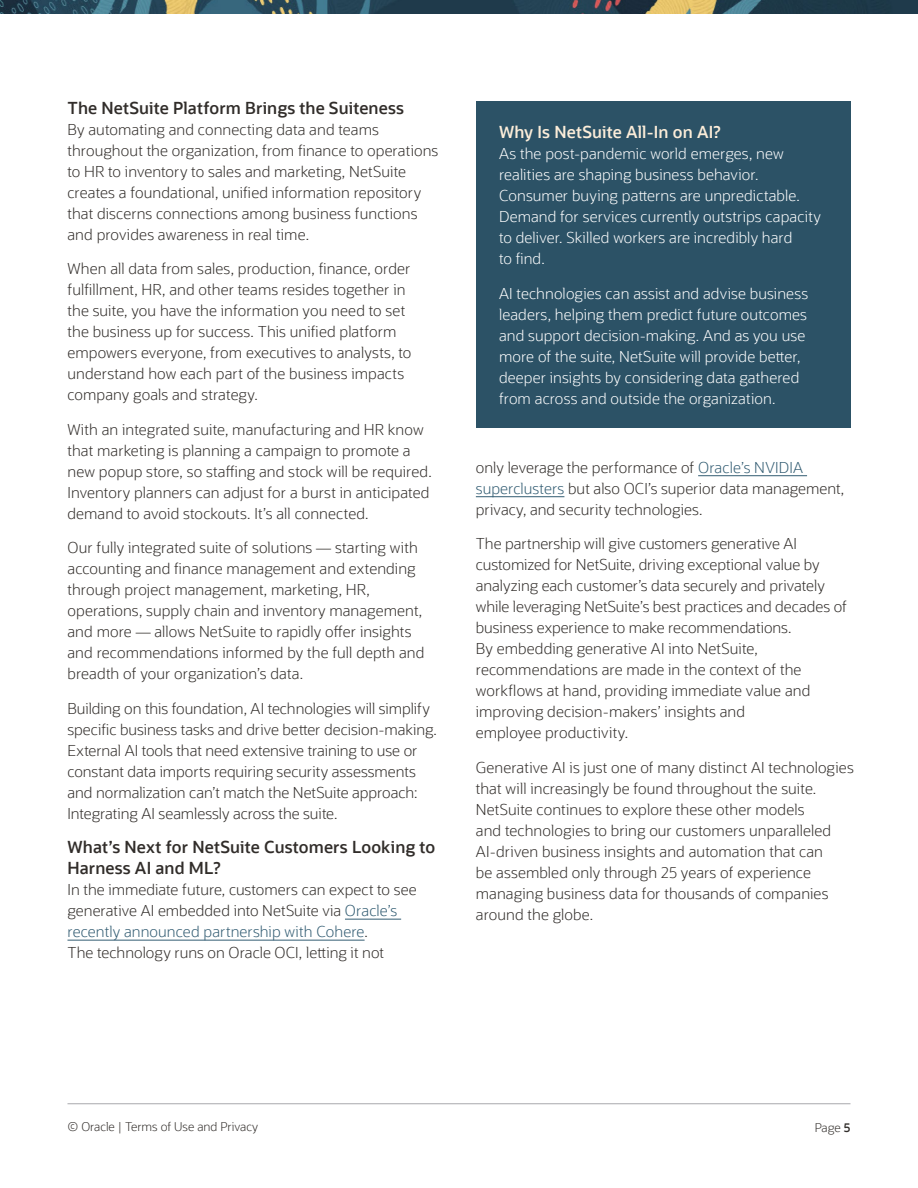
<style>
.page{position:relative;width:918px;height:1188px;background:#fff}
.page>*{position:absolute;margin:0;border:0;box-sizing:border-box;transform-origin:0 0}
.H2_Main_Body_Header{font:600 16.5px/21px "Oracle Sans";letter-spacing:.01em;color:#312d2a}
.Main_Body_2016{font:600 16.5px "Oracle Sans";letter-spacing:.005em;color:#312d2a}
.H2_Main_Body_Header-2{font:600 16.5px "Oracle Sans";letter-spacing:.01em;color:#fcedd9}
.Main_Body_2016-2{font:300 15px/21px "Oracle Sans";letter-spacing:.005em;color:#312d2a}
.H2_Main_Body_Header-3{font:300 15px/21px "Oracle Sans";letter-spacing:.005em;color:#312d2a}
.H2_Main_Body_Header-4{font:300 15px/21px "Oracle Sans";letter-spacing:.005em;color:#fff}
.t1{font:300 12px "Oracle Sans";color:#312d2a}
.s1{color:#325c72}
.s2{font-weight:600}
</style>
<div class="page">
<img style="left:1px;top:0;width:916px;height:13px">
<hr style="left:345px;top:919px;width:56px;height:1px;background:#325c72">
<hr style="left:68px;top:940px;width:297px;height:1px;background:#325c72">
<div style="left:476px;top:101px;width:374px;height:327px;background:#2c5266"></div>
<hr style="left:698px;top:475px;width:109px;height:1px;background:#325c72">
<hr style="left:476px;top:496px;width:88px;height:1px;background:#325c72">
<hr style="left:68px;top:1104px;width:782px;height:1px;background:#a8a9ad">
<p class="Main_Body_2016" style="left:68px;top:97px;width:338px">The NetSuite Platform Brings the Suiteness</p>
<p class="Main_Body_2016-2" style="left:68px;top:119px;width:372px">By automating and connecting data and teams throughout the organization, from finance to operations to HR to inventory to sales and marketing, NetSuite creates a foundational, unified information repository that discerns connections among business functions and provides awareness in real time.</p>
<p class="Main_Body_2016-2" style="left:68px;top:258px;width:345px">When all data from sales, production, finance, order fulfillment, HR, and other teams resides together in the suite, you have the information you need to set the business up for success. This unified platform empowers everyone, from executives to analysts, to understand how each part of the business impacts company goals and strategy.</p>
<p class="Main_Body_2016-2" style="left:68px;top:419px;width:366px">With an integrated suite, manufacturing and HR know that marketing is planning a campaign to promote a new popup store, so staffing and stock will be required.<br>Inventory planners can adjust for a burst in anticipated demand to avoid stockouts. It’s all connected.</p>
<p class="Main_Body_2016-2" style="left:68px;top:537px;width:359px">Our fully integrated suite of solutions — starting with accounting and finance management and extending through project management, marketing, HR, operations, supply chain and inventory management, and more — allows NetSuite to rapidly offer insights and recommendations informed by the full depth and breadth of your organization’s data.</p>
<p class="Main_Body_2016-2" style="left:68px;top:698px;width:371px">Building on this foundation, AI technologies will simplify specific business tasks and drive better decision-making.<br>External AI tools that need extensive training to use or constant data imports requiring security assessments and normalization can’t match the NetSuite approach:<br>Integrating AI seamlessly across the suite.</p>
<p class="H2_Main_Body_Header" style="left:68px;top:837px;width:369px">What’s Next for NetSuite Customers Looking to<br>Harness AI and ML?</p>
<p class="Main_Body_2016-2" style="left:68px;top:879px;width:351px">In the immediate future, customers can expect to see generative AI embedded into NetSuite via <span class="s1">Oracle’s recently announced partnership with Cohere</span>.<br>The technology runs on Oracle OCI, letting it not</p>
<p class="H2_Main_Body_Header-2" style="left:499px;top:122px;width:224px">Why Is NetSuite All-In on AI?</p>
<p class="H2_Main_Body_Header-4" style="left:499px;top:143px;width:323px">As the post-pandemic world emerges, new realities are shaping business behavior.<br>Consumer buying patterns are unpredictable.<br>Demand for services currently outstrips capacity to deliver. Skilled workers are incredibly hard<br>to find.</p>
<p class="H2_Main_Body_Header-4" style="left:499px;top:283px;width:311px">AI technologies can assist and advise business leaders, helping them predict future outcomes and support decision-making. And as you use more of the suite, NetSuite will provide better, deeper insights by considering data gathered from across and outside the organization.</p>
<p class="Main_Body_2016-2" style="left:476px;top:457px;width:370px">only leverage the performance of <span class="s1">Oracle’s NVIDIA superclusters</span> but also OCI’s superior data management, privacy, and security technologies.</p>
<p class="H2_Main_Body_Header-3" style="left:476px;top:533px;width:373px">The partnership will give customers generative AI customized for NetSuite, driving exceptional value by analyzing each customer’s data securely and privately while leveraging NetSuite’s best practices and decades of business experience to make recommendations.<br>By embedding generative AI into NetSuite, recommendations are made in the context of the workflows at hand, providing immediate value and improving decision-makers’ insights and<br>employee productivity.</p>
<p class="H2_Main_Body_Header-3" style="left:476px;top:757px;width:379px">Generative AI is just one of many distinct AI technologies that will increasingly be found throughout the suite.<br>NetSuite continues to explore these other models<br>and technologies to bring our customers unparalleled AI-driven business insights and automation that can<br>be assembled only through 25 years of experience managing business data for thousands of companies around the globe.</p>
<p class="t1" style="left:68px;top:1120px;width:192px">© Oracle | Terms of Use and Privacy</p>
<p class="t1" style="left:815px;top:1121px;width:37px">Page <span class="s2">5</span></p>
</div>
